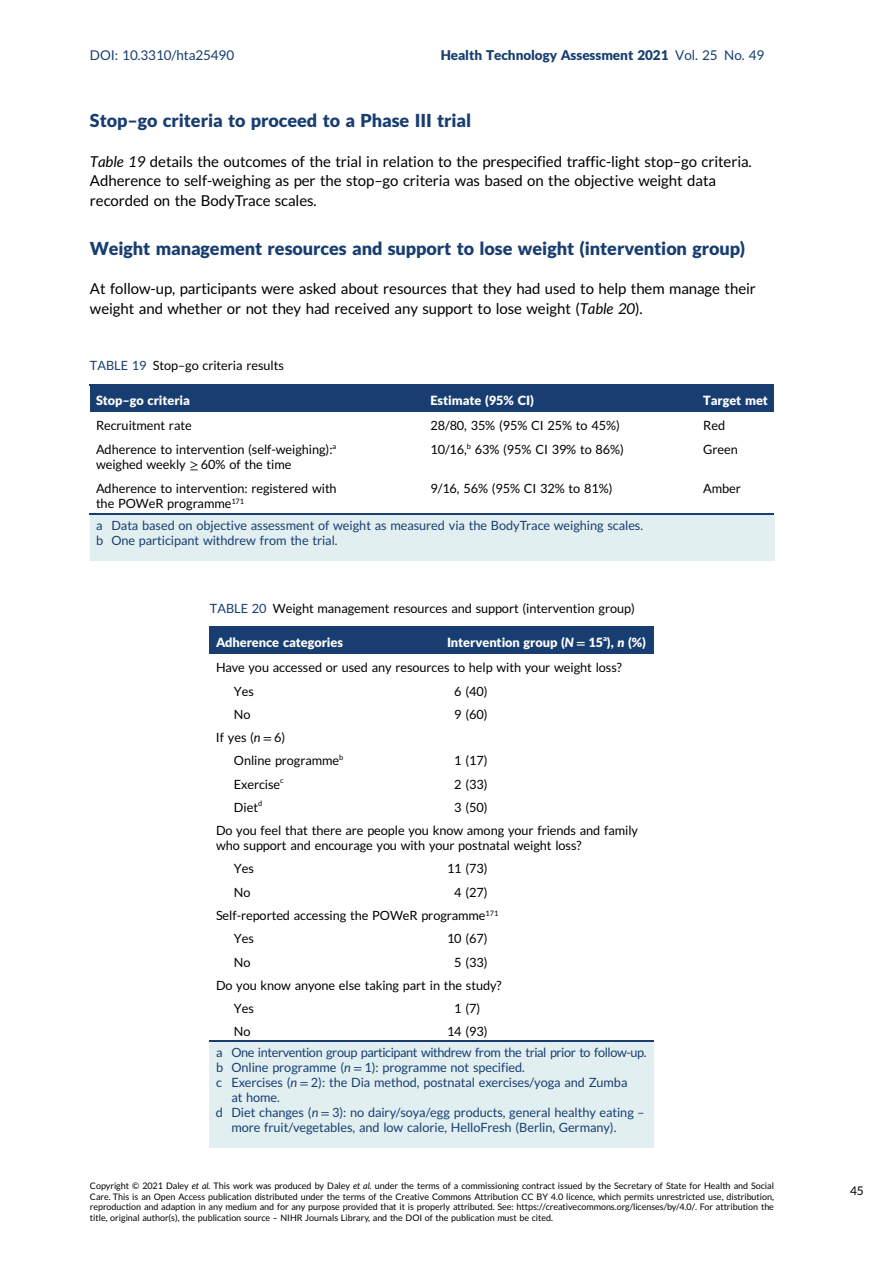
<style>
.page{position:relative;width:893px;height:1263px;background:#fff}
.page>*{position:absolute;margin:0;border:0;box-sizing:border-box;transform-origin:0 0}
.t1{font:18px "Adv T Tfac 587 ca.B";color:#183e71}
.t2{font:15px/19.5px "Adv T Ta 9 c 1 b 374";color:#000}
.t3{font:13.5px "Adv T Tfac 587 ca.B";color:#183e71}
.t4{font:13.5px "Adv T Ta 9 c 1 b 374";color:#183e71}
.t5{font:12.75px/23.2px "Adv T Ta 9 c 1 b 374";color:#000}
.t6{font:12.75px/15px "Adv T Ta 9 c 1 b 374";color:#183e71}
.t7{font:12.75px "Adv T Tfac 587 ca.B";color:#fff}
.t8{font:12.75px "Adv T Ta 9 c 1 b 374";letter-spacing:-.025em;color:#183e71}
.t9{font:12px "Adv T Ta 9 c 1 b 374";color:#000}
.t10{font:9px/10.5px "Adv T Ta 9 c 1 b 374";color:#000;text-align:justify}
.s1{font-family:"Adv T Ta 9 c 1 b 374"}
.s2{font-style:inherit}
.s3{font-family:"Adv T Teb 5 f 0 e 55.I"}
.s4{color:#183e71}
.s5{font-family:"Adv T Td 877 c 31 c"}
.s6{font-family:"Adv T Tdc 76 ebec.BI"}
.s7{font-family:"Adv TT8 b 40 f 9 c 2.B"}
</style>
<div class="page">
<div style="left:210px;top:627px;width:237px;height:27px;background:#183e71"></div>
<div style="left:419px;top:627px;width:235px;height:27px;background:#183e71"></div>
<hr style="left:210px;top:626px;width:444px;height:1px;background:#183e71">
<hr style="left:210px;top:1041px;width:444px;height:1px;background:#183e71">
<div style="left:210px;top:1042px;width:444px;height:31px;background:#e1eff0"></div>
<div style="left:210px;top:1072px;width:444px;height:46px;background:#e1eff0"></div>
<div style="left:210px;top:1102px;width:444px;height:46px;background:#e1eff0"></div>
<div style="left:90px;top:385px;width:340px;height:27px;background:#183e71"></div>
<div style="left:351px;top:385px;width:352px;height:27px;background:#183e71"></div>
<div style="left:624px;top:385px;width:150px;height:27px;background:#183e71"></div>
<hr style="left:90px;top:384px;width:684px;height:1px;background:#183e71">
<hr style="left:90px;top:514px;width:684px;height:1px;background:#183e71">
<div style="left:90px;top:515px;width:684px;height:31px;background:#e1eff0"></div>
<div style="left:90px;top:530px;width:684px;height:31px;background:#e1eff0"></div>
<p class="t4" style="left:90px;top:50px;width:146px">DOI: 10.3310/hta25490</p>
<p class="t3" style="left:441px;top:50px;width:325px">Health Technology Assessment 2021 <span class="s1">Vol. 25 No. 49</span></p>
<h1 class="t1" style="left:90px;top:114px;width:383px">Stop<span class="s2">–</span>go criteria to proceed to a Phase III trial</h1>
<p class="t2" style="left:90px;top:153px;width:663px"><span class="s3">Table 19</span> details the outcomes of the trial in relation to the prespecified traffic-light stop<span class="s2">–</span>go criteria.<br>Adherence to self-weighing as per the stop<span class="s2">–</span>go criteria was based on the objective weight data recorded on the BodyTrace scales.</p>
<h1 class="t1" style="left:90px;top:242px;width:657px">Weight management resources and support to lose weight (intervention group)</h1>
<p class="t2" style="left:90px;top:280px;width:667px">At follow-up, participants were asked about resources that they had used to help them manage their weight and whether or not they had received any support to lose weight (<span class="s3">Table 20</span>).</p>
<p class="t5" style="left:90px;top:355px;width:195px"><span class="s4">TABLE 19</span> Stop<span class="s2">–</span>go criteria results</p>
<p class="t7" style="left:96px;top:395px;width:95px">Stop<span class="s2">–</span>go criteria</p>
<p class="t7" style="left:430px;top:395px;width:105px">Estimate (95% CI)</p>
<p class="t7" style="left:703px;top:395px;width:66px">Target met</p>
<p class="t5" style="left:96px;top:415px;width:97px">Recruitment rate</p>
<p class="t5" style="left:430px;top:415px;width:191px">28/80, 35% (95% CI 25% to 45%)</p>
<p class="t5" style="left:703px;top:415px;width:23px">Red</p>
<p class="t5" style="left:96px;top:443px;width:242px;line-height:15px">Adherence to intervention (self-weighing):<sup>a </sup>weighed weekly <span class="s5">≥</span> 60% of the time</p>
<p class="t5" style="left:430px;top:439px;width:195px">10/16,<sup>b</sup> 63% (95% CI 39% to 86%)</p>
<p class="t5" style="left:703px;top:439px;width:36px">Green</p>
<p class="t5" style="left:96px;top:482px;width:242px;line-height:15px">Adherence to intervention: registered with the POWeR programme<sup>171</sup></p>
<p class="t5" style="left:430px;top:478px;width:184px">9/16, 56% (95% CI 32% to 81%)</p>
<p class="t5" style="left:703px;top:478px;width:39px">Amber</p>
<p class="t6" style="left:96px;top:519px;width:549px">a Data based on objective assessment of weight as measured via the BodyTrace weighing scales. b One participant withdrew from the trial.</p>
<p class="t5" style="left:210px;top:597px;width:426px"><span class="s4">TABLE 20</span> Weight management resources and support (intervention group)</p>
<p class="t7" style="left:216px;top:637px;width:128px">Adherence categories</p>
<p class="t7" style="left:447px;top:637px;width:200px">Intervention group (<span class="s6">N</span> <span class="s7">=</span> 15<sup>a</sup>), <span class="s6">n</span> (%)</p>
<p class="t5" style="left:234px;top:657px;width:389px;text-indent:-18px">Have you accessed or used any resources to help with your weight loss?<br>Yes</p>
<p class="t5" style="left:454px;top:680px;width:35px">6 (40)</p>
<p class="t5" style="left:234px;top:704px;width:18px">No</p>
<p class="t5" style="left:454px;top:704px;width:35px">9 (60)</p>
<p class="t5" style="left:234px;top:727px;width:111px;text-indent:-18px">If yes (<span class="s3">n</span> <span class="s5">=</span> 6)<br>Online programme<sup>b</sup></p>
<p class="t5" style="left:454px;top:750px;width:35px">1 (17)</p>
<p class="t5" style="left:234px;top:773px;width:51px">Exercise<sup>c</sup></p>
<p class="t5" style="left:454px;top:773px;width:35px">2 (33)</p>
<p class="t5" style="left:234px;top:797px;width:30px">Diet<sup>d</sup></p>
<p class="t5" style="left:216px;top:797px;width:423px;text-indent:238px">3 (50)<br>Do you feel that there are people you know among your friends and family</p>
<p class="t5" style="left:234px;top:835px;width:349px;text-indent:-18px">who support and encourage you with your postnatal weight loss?<br>Yes</p>
<p class="t5" style="left:447px;top:858px;width:42px">11 (73)</p>
<p class="t5" style="left:234px;top:881px;width:18px">No</p>
<p class="t5" style="left:454px;top:881px;width:35px">4 (27)</p>
<p class="t5" style="left:216px;top:905px;width:284px">Self-reported accessing the POWeR programme<sup>171</sup></p>
<p class="t5" style="left:234px;top:928px;width:22px">Yes</p>
<p class="t5" style="left:447px;top:928px;width:42px">10 (67)</p>
<p class="t5" style="left:234px;top:951px;width:18px">No</p>
<p class="t5" style="left:454px;top:951px;width:35px">5 (33)</p>
<p class="t5" style="left:216px;top:974px;width:287px">Do you know anyone else taking part in the study?</p>
<p class="t5" style="left:234px;top:998px;width:22px">Yes</p>
<p class="t5" style="left:454px;top:998px;width:27px">1 (7)</p>
<p class="t5" style="left:234px;top:1021px;width:18px">No</p>
<p class="t5" style="left:447px;top:1021px;width:42px">14 (93)</p>
<p class="t8" style="left:216px;top:1048px;width:432px">a One intervention group participant withdrew from the trial prior to follow-up.</p>
<p class="t6" style="left:216px;top:1061px;width:310px">b Online programme (<span class="s3">n</span> <span class="s5">=</span> 1): programme not specified.</p>
<p class="t6" style="left:216px;top:1076px;width:413px">c Exercises (<span class="s3">n</span> <span class="s5">=</span> 2): the Dia method, postnatal exercises/yoga and Zumba</p>
<p class="t6" style="left:231px;top:1091px;width:50px">at home.</p>
<p class="t6" style="left:216px;top:1106px;width:430px">d Diet changes (<span class="s3">n</span> <span class="s5">=</span> 3): no dairy/soya/egg products, general healthy eating <span class="s2">–</span></p>
<p class="t6" style="left:231px;top:1121px;width:386px">more fruit/vegetables, and low calorie, HelloFresh (Berlin, Germany).</p>
<p class="t10" style="left:90px;top:1181px;width:685px">Copyright © 2021 Daley <span class="s3">et al.</span> This work was produced by Daley <span class="s3">et al.</span> under the terms of a commissioning contract issued by the Secretary of State for Health and Social Care. This is an Open Access publication distributed under the terms of the Creative Commons Attribution CC BY 4.0 licence, which permits unrestricted use, distribution, reproduction and adaption in any medium and for any purpose provided that it is properly attributed. See: https://creativecommons.org/licenses/by/4.0/. For attribution the title, original author(s), the publication source <span class="s2">–</span> NIHR Journals Library, and the DOI of the publication must be cited.</p>
<p class="t9" style="left:850px;top:1186px;width:15px">45</p>
</div>
